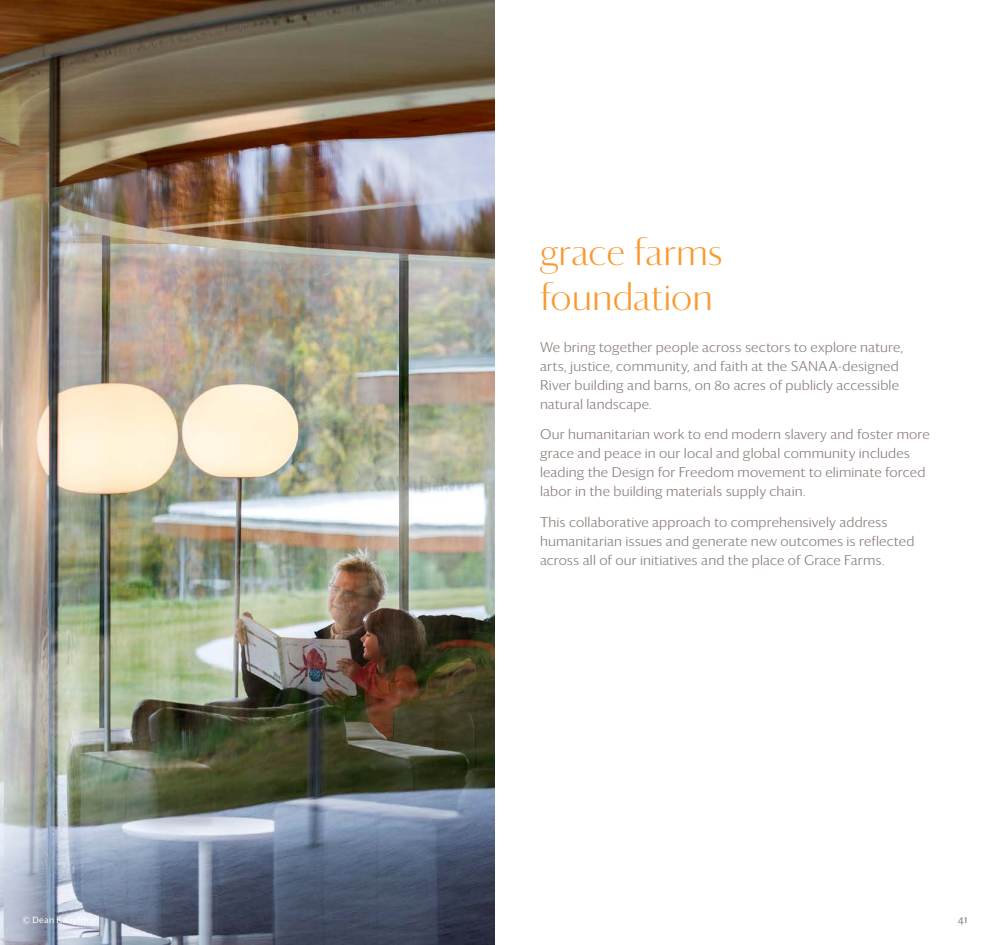
<style>
.page{position:relative;width:990px;height:945px;background:#fff}
.page>*{position:absolute;margin:0;border:0;box-sizing:border-box;transform-origin:0 0}
.t1{font:300 37.5px/45px "Darby Sans Poster";letter-spacing:.02em;color:#f89a2f}
.t2{font:300 13.75px/19px "Darby Sans";letter-spacing:.01em;color:#897e79}
.t3{font:11.25px "Darby Sans";color:#897e79}
.t4{font:8.75px "Darby Sans";letter-spacing:.03em;color:#fff}
</style>
<div class="page">
<img style="left:0;top:0;width:495px;height:945px">
<p class="t4" style="left:22px;top:913px;width:78px">© Dean Kauyfman</p>
<h1 class="t1" style="left:540px;top:228px;width:184px">grace farms foundation</h1>
<p class="t2" style="left:540px;top:337px;width:365px">We bring together people across sectors to explore nature, arts, justice, community, and faith at the SANAA-designed River building and barns, on 80 acres of publicly accessible natural landscape.</p>
<p class="t2" style="left:540px;top:424px;width:391px">Our humanitarian work to end modern slavery and foster more grace and peace in our local and global community includes leading the Design for Freedom movement to eliminate forced labor in the building materials supply chain.</p>
<p class="t2" style="left:540px;top:512px;width:376px">This collaborative approach to comprehensively address humanitarian issues and generate new outcomes is reflected across all of our initiatives and the place of Grace Farms.</p>
<p class="t3" style="left:958px;top:911px;width:11px">41</p>
</div>
